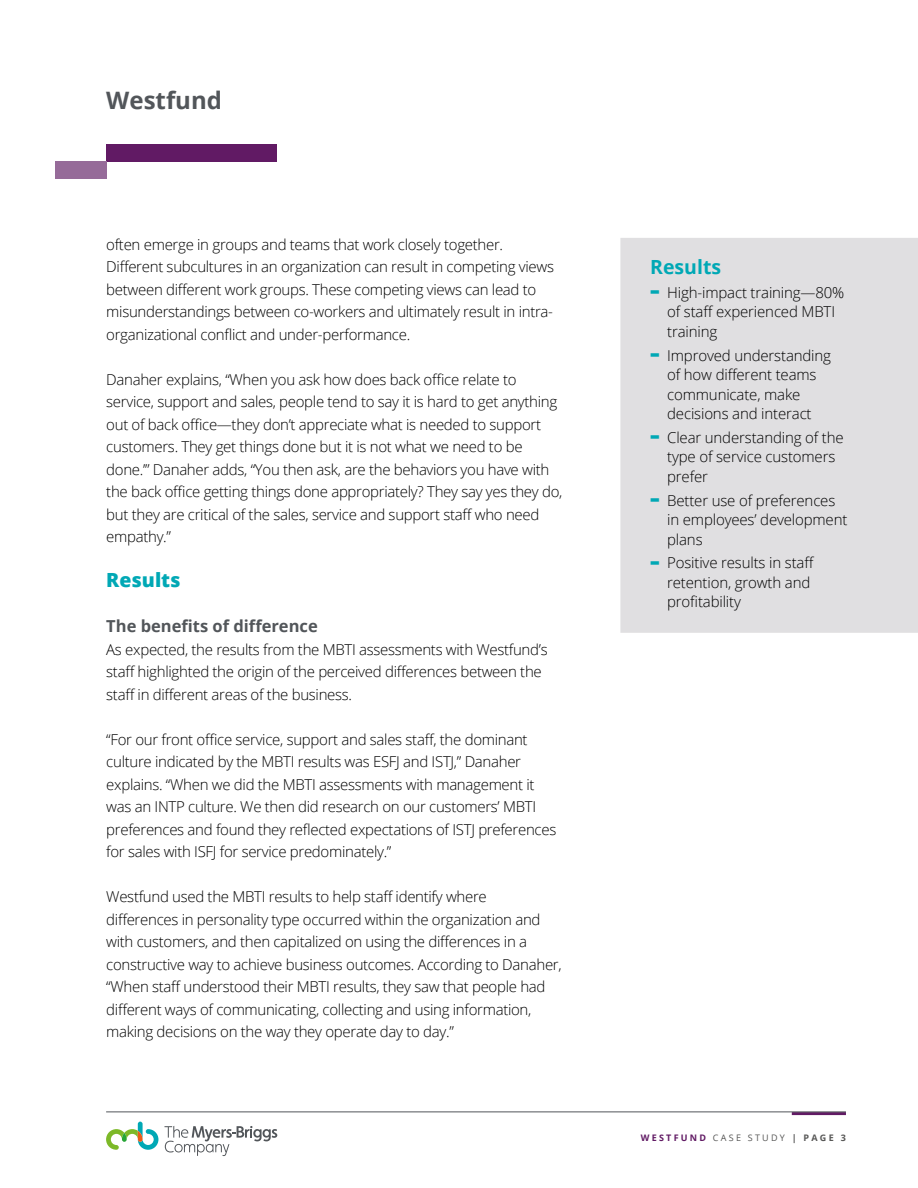
<style>
.page{position:relative;width:918px;height:1188px;background:#fff}
.page>*{position:absolute;margin:0;border:0;box-sizing:border-box;transform-origin:0 0}
.t1{font:700 24px "Open Sans";color:#52565a}
.t2{font:700 19.5px "Open Sans";color:#00a8b5}
.t3{font:800 19.5px "Open Sans";color:#00a8b5}
.t4{font:700 16.5px "Open Sans";color:#52565a}
.t5{font:300 15px/22.5px "Open Sans";letter-spacing:-.02em;color:#000}
.t6{font:9px "Open Sans";letter-spacing:.25em;color:#575756}
.s1{font-weight:800;font-size:22.5px;color:#00a8b5}
.s2{font-weight:700;color:#611a64}
.s3{font-weight:700}
</style>
<div class="page">
<hr style="left:792px;top:1112px;width:54px;height:3px;background:#611a64">
<hr style="left:106px;top:1112px;width:740px;height:1px;background:#52565a">
<svg style="left:106px;top:1122px;width:52px;height:28px"></svg>
<svg style="left:164px;top:1126px;width:113px;height:30px"></svg>
<div style="left:620px;top:238px;width:298px;height:395px;background:#e0dfe1"></div>
<div style="left:106px;top:144px;width:170px;height:17px;background:#611a64"></div>
<div style="left:55px;top:161px;width:51px;height:17px;background:#966b99"></div>
<h1 class="t1" style="left:106px;top:83px;width:117px">Westfund</h1>
<p class="t5" style="left:106px;top:233px;width:449px">often emerge in groups and teams that work closely together.<br>Different subcultures in an organization can result in competing views between different work groups. These competing views can lead to misunderstandings between co-workers and ultimately result in intra&shy;organizational conflict and under-performance.</p>
<p class="t5" style="left:106px;top:368px;width:458px">Danaher explains, “When you ask how does back office relate to service, support and sales, people tend to say it is hard to get anything out of back office—they don’t appreciate what is needed to support customers. They get things done but it is not what we need to be done.’” Danaher adds, “You then ask, are the behaviors you have with the back office getting things done appropriately? They say yes they do, but they are critical of the sales, service and support staff who need empathy.”</p>
<h2 class="t3" style="left:106px;top:565px;width:76px">Results</h2>
<p class="t4" style="left:106px;top:615px;width:213px">The benefits of difference</p>
<p class="t5" style="left:106px;top:638px;width:443px">As expected, the results from the MBTI assessments with Westfund’s staff highlighted the origin of the perceived differences between the staff in different areas of the business.</p>
<p class="t5" style="left:106px;top:728px;width:452px">“For our front office service, support and sales staff, the dominant culture indicated by the MBTI results was ESFJ and ISTJ,” Danaher explains. “When we did the MBTI assessments with management it was an INTP culture. We then did research on our customers’ MBTI preferences and found they reflected expectations of ISTJ preferences for sales with ISFJ for service predominately.”</p>
<p class="t5" style="left:106px;top:885px;width:457px">Westfund used the MBTI results to help staff identify where differences in personality type occurred within the organization and with customers, and then capitalized on using the differences in a constructive way to achieve business outcomes. According to Danaher, “When staff understood their MBTI results, they saw that people had different ways of communicating, collecting and using information, making decisions on the way they operate day to day.”</p>
<h2 class="t2" style="left:650px;top:253px;width:72px">Results</h2>
<p class="t5" style="left:667px;top:282px;width:179px;line-height:19.5px;text-indent:-17px"><span class="s1">-</span> High-impact training—80% of staff experienced MBTI training</p>
<p class="t5" style="left:667px;top:345px;width:165px;line-height:19.5px;text-indent:-17px"><span class="s1">-</span> Improved understanding of how different teams communicate, make decisions and interact</p>
<p class="t5" style="left:667px;top:427px;width:178px;line-height:19.5px;text-indent:-17px"><span class="s1">-</span> Clear understanding of the type of service customers prefer</p>
<p class="t5" style="left:667px;top:490px;width:182px;line-height:19.5px;text-indent:-17px"><span class="s1">-</span> Better use of preferences in employees’ development plans</p>
<p class="t5" style="left:667px;top:553px;width:149px;line-height:19.5px;text-indent:-17px"><span class="s1">-</span> Positive results in staff retention, growth and profitability</p>
<p class="t6" style="left:641px;top:1131px;width:207px"><span class="s2">WESTFUND</span> CASE STUDY <span class="s3">| PAGE 3</span></p>
</div>
